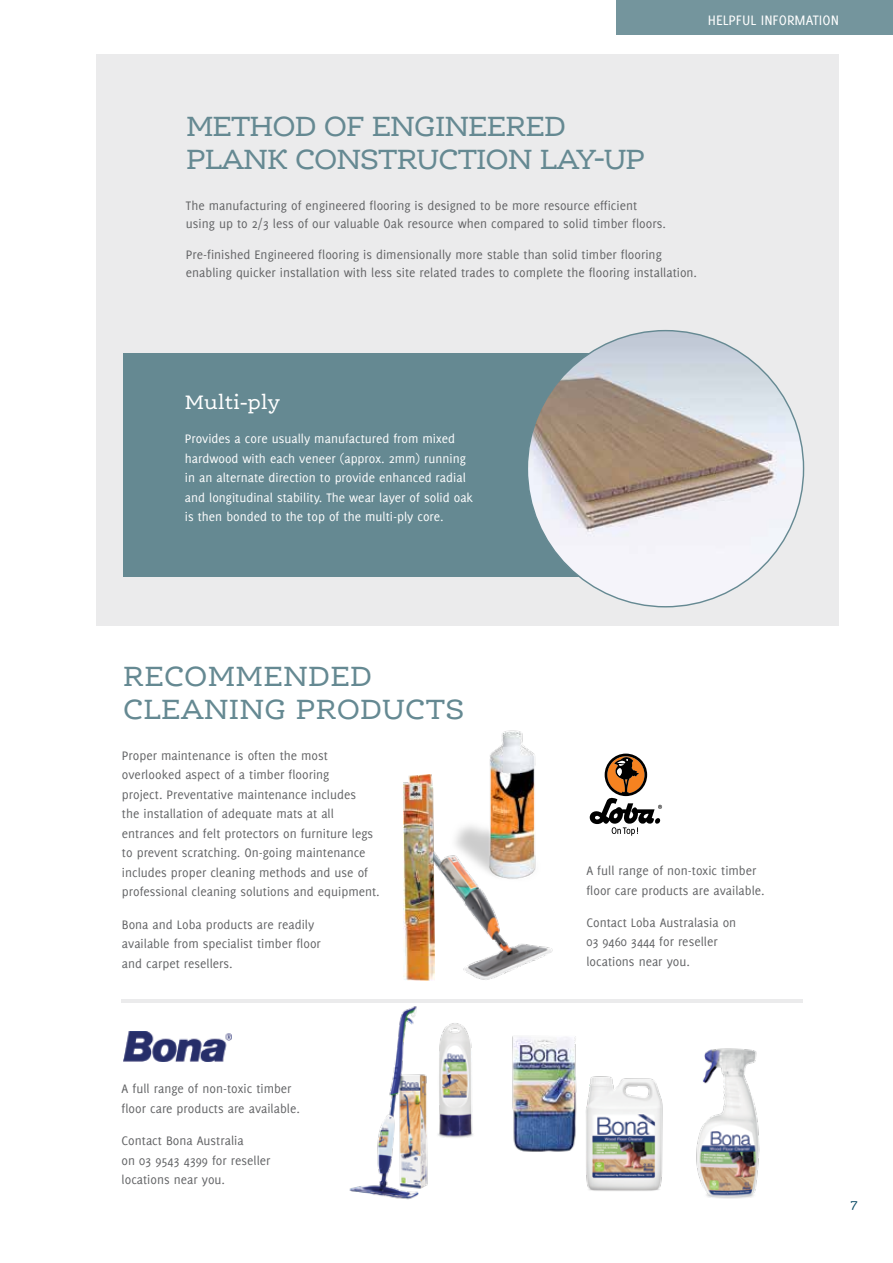
<style>
.page{position:relative;width:893px;height:1263px;background:#fff}
.page>*{position:absolute;margin:0;border:0;box-sizing:border-box;transform-origin:0 0}
.t1{font:30px/33px "Ernestine Pro";letter-spacing:-.035em;color:#658992}
.t2{font:30px/33px "Ernestine Pro";letter-spacing:.005em;color:#658992}
.t3{font:21px "Ernestine Pro";color:#fff}
.t4{font:15px "Delicious";color:#fff}
.t5{font:13.5px/19.5px "Delicious";color:#636466}
.t6{font:13.5px/19.5px "Delicious";color:#fff}
.t7{font:italic 13.5px "Ernestine Pro";color:#084964}
</style>
<div class="page">
<hr style="left:121px;top:999px;width:682px;height:4px;background:#ebebec">
<div style="left:96px;top:54px;width:743px;height:572px;background:#ebebec"></div>
<img style="left:403px;top:774px;width:31px;height:206px">
<img style="left:433px;top:848px;width:120px;height:132px">
<img style="left:436px;top:730px;width:117px;height:161px">
<img style="left:349px;top:1006px;width:79px;height:194px">
<img style="left:512px;top:1036px;width:65px;height:116px">
<img style="left:696px;top:1048px;width:64px;height:151px">
<img style="left:438px;top:1023px;width:35px;height:115px">
<img style="left:586px;top:1076px;width:77px;height:115px">
<svg style="left:590px;top:754px;width:72px;height:82px"></svg>
<img style="left:123px;top:1031px;width:109px;height:30px">
<div style="left:617px;top:0;width:276px;height:35px;background:#74959d"></div>
<div style="left:123px;top:353px;width:551px;height:224px;background:#658992"></div>
<img style="left:527px;top:331px;width:276px;height:276px;border-radius:138px">
<p class="t4" style="left:708px;top:11px;width:133px">HELPFUL INFORMATION</p>
<h1 class="t1" style="left:186px;top:109px;width:461px">METHOD OF ENGINEERED<br>PLANK CONSTRUCTION LAY-UP</h1>
<p class="t5" style="left:186px;top:197px;width:481px;line-height:18px">The manufacturing of engineered flooring is designed to be more resource efficient using up to 2/3 less of our valuable Oak resource when compared to solid timber floors.</p>
<p class="t5" style="left:186px;top:246px;width:513px;line-height:18px">Pre-finished Engineered flooring is dimensionally more stable than solid timber flooring enabling quicker installation with less site related trades to complete the flooring installation.</p>
<h2 class="t3" style="left:185px;top:390px;width:97px">Multi-ply</h2>
<p class="t6" style="left:185px;top:429px;width:290px">Provides a core usually manufactured from mixed hardwood with each veneer (approx. 2mm) running in an alternate direction to provide enhanced radial and longitudinal stability. The wear layer of solid oak is then bonded to the top of the multi-ply core.</p>
<h1 class="t2" style="left:123px;top:659px;width:343px">RECOMMENDED<br>CLEANING PRODUCTS</h1>
<p class="t5" style="left:122px;top:746px;width:259px">Proper maintenance is often the most overlooked aspect of a timber flooring<br>project. Preventative maintenance includes<br>the installation of adequate mats at all entrances and felt protectors on furniture legs to prevent scratching. On-going maintenance includes proper cleaning methods and use of professional cleaning solutions and equipment.</p>
<p class="t5" style="left:122px;top:914px;width:201px">Bona and Loba products are readily available from specialist timber floor and carpet resellers.</p>
<p class="t5" style="left:122px;top:1079px;width:180px">A full range of non-toxic timber floor care products are available.</p>
<p class="t5" style="left:122px;top:1131px;width:151px">Contact Bona Australia<br>on 03 9543 4399 for reseller locations near you.</p>
<p class="t5" style="left:586px;top:861px;width:180px">A full range of non-toxic timber floor care products are available.</p>
<p class="t5" style="left:586px;top:912px;width:151px">Contact Loba Australasia on<br>03 9460 3444 for reseller locations near you.</p>
<p class="t7" style="left:850px;top:1196px;width:9px">7</p>
</div>
